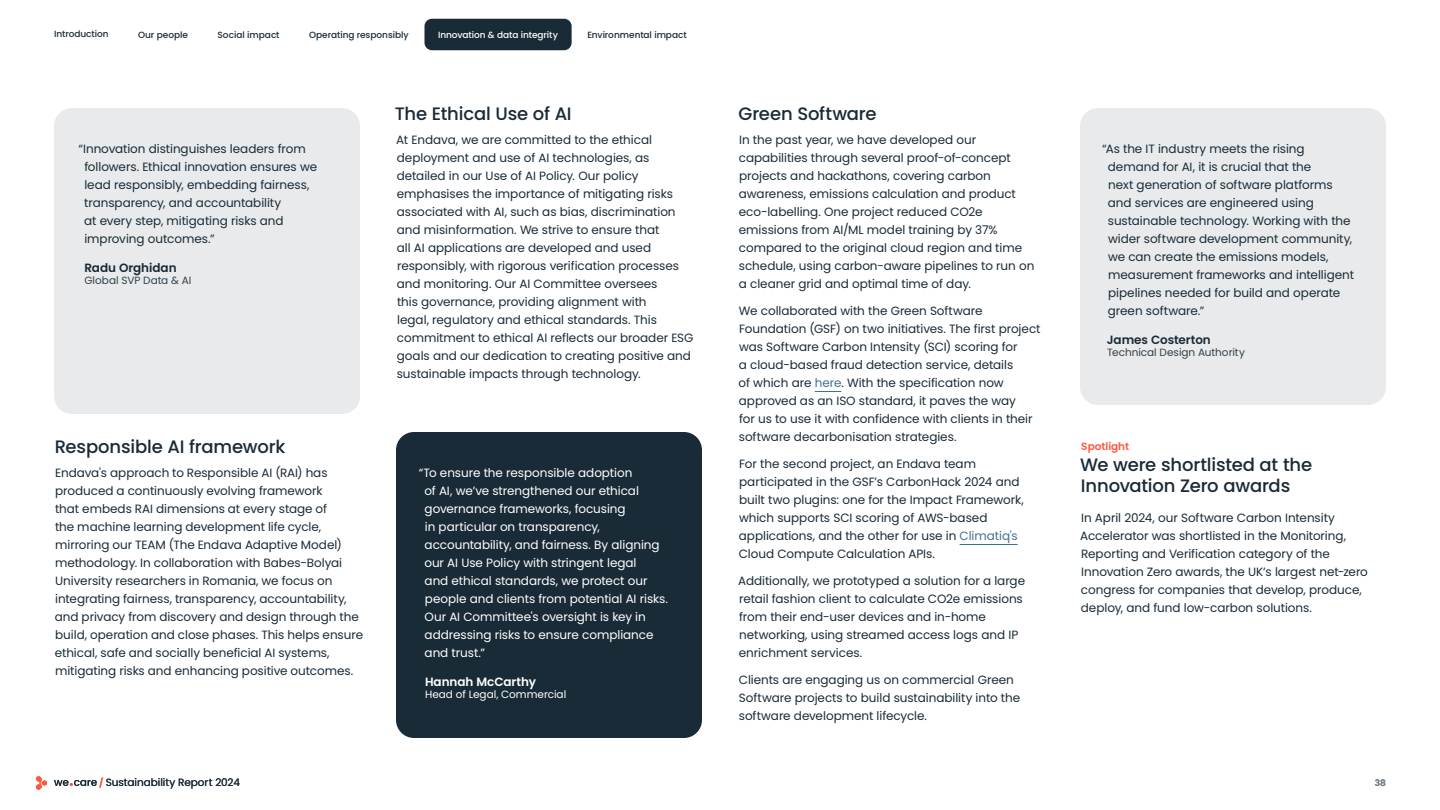
<style>
.page{position:relative;width:1440px;height:810px;background:#fff}
.page>*{position:absolute;margin:0;border:0;box-sizing:border-box;transform-origin:0 0}
.t1{font:500 18px/21px "Dava Sans";letter-spacing:-.01em;color:#192b37}
.t2{font:12px/18px "Dava Sans";letter-spacing:-.005em;color:#192b37}
.t3{font:12px/18px "Dava Sans";letter-spacing:-.005em;color:#fff}
.t4{font:700 12px "Dava Sans";letter-spacing:-.005em;color:#192b37}
.t5{font:700 12px "Dava Sans";letter-spacing:-.005em;color:#fff}
.t6{font:10.5px "Dava Sans";letter-spacing:-.005em;color:#30404b}
.t7{font:10.5px "Dava Sans";letter-spacing:-.005em;color:#192b37}
.t8{font:10.5px "Dava Sans";letter-spacing:-.005em;color:#fff}
.t9{font:700 10.5px "Dava Sans";letter-spacing:-.005em;color:#ff5640}
.t10{font:500 9px "Dava Sans";letter-spacing:-.005em;color:#192b37}
.t11{font:500 9px "Dava Sans";letter-spacing:-.005em;color:#fff}
.t12{font:700 9px "Dava Sans";color:#758087}
.t13{font:700 9px "Dava Sans";color:#ff5640}
.s1{color:#417191}
</style>
<div class="page">
<svg style="left:36px;top:776px;width:11px;height:14px"></svg>
<svg style="left:54px;top:780px;width:43px;height:6px"></svg>
<div style="left:424px;top:19px;width:148px;height:31px;background:#192b37;border-radius:8px"></div>
<div style="left:54px;top:108px;width:306px;height:306px;background:#e8eaeb;border-radius:18px"></div>
<div style="left:396px;top:432px;width:306px;height:306px;background:#192b37;border-radius:18px"></div>
<div style="left:1080px;top:108px;width:306px;height:297px;background:#e8eaeb;border-radius:18px"></div>
<svg style="left:815px;top:391px;width:26px;height:1px"></svg>
<hr style="left:960px;top:544px;width:58px;height:1px;background:#417191">
<p class="t10" style="left:54px;top:29px;width:56px">Introduction</p>
<p class="t10" style="left:138px;top:29px;width:52px">Our people</p>
<p class="t10" style="left:218px;top:29px;width:64px">Social impact</p>
<p class="t10" style="left:309px;top:29px;width:101px">Operating responsibly</p>
<p class="t11" style="left:438px;top:29px;width:121px">Innovation &amp; data integrity</p>
<p class="t10" style="left:587px;top:29px;width:101px">Environmental impact</p>
<p class="t2" style="left:84px;top:140px;width:235px;text-indent:-6px">“Innovation distinguishes leaders from followers. Ethical innovation ensures we lead responsibly, embedding fairness, transparency, and accountability<br>at every step, mitigating risks and improving outcomes.”</p>
<p class="t4" style="left:85px;top:260px;width:94px">Radu Orghidan</p>
<p class="t6" style="left:84px;top:273px;width:108px">Global SVP Data &amp; AI</p>
<h1 class="t1" style="left:55px;top:436px;width:232px">Responsible AI framework</h1>
<p class="t2" style="left:55px;top:464px;width:310px">Endava's approach to Responsible AI (RAI) has produced a continuously evolving framework<br>that embeds RAI dimensions at every stage of<br>the machine learning development life cycle, mirroring our TEAM (The Endava Adaptive Model) methodology. In collaboration with Babes-Bolyai University researchers in Romania, we focus on integrating fairness, transparency, accountability, and privacy from discovery and design through the build, operation and close phases. This helps ensure ethical, safe and socially beneficial AI systems, mitigating risks and enhancing positive outcomes.</p>
<h1 class="t1" style="left:395px;top:103px;width:178px">The Ethical Use of AI</h1>
<h1 class="t1" style="left:738px;top:103px;width:140px">Green Software</h1>
<p class="t2" style="left:396px;top:131px;width:299px">At Endava, we are committed to the ethical deployment and use of AI technologies, as detailed in our Use of AI Policy. Our policy emphasises the importance of mitigating risks associated with AI, such as bias, discrimination and misinformation. We strive to ensure that<br>all AI applications are developed and used responsibly, with rigorous verification processes and monitoring. Our AI Committee oversees<br>this governance, providing alignment with<br>legal, regulatory and ethical standards. This commitment to ethical AI reflects our broader ESG goals and our dedication to creating positive and sustainable impacts through technology.</p>
<p class="t2" style="left:739px;top:131px;width:297px">In the past year, we have developed our capabilities through several proof-of-concept projects and hackathons, covering carbon awareness, emissions calculation and product eco-labelling. One project reduced CO2e emissions from AI/ML model training by 37% compared to the original cloud region and time schedule, using carbon-aware pipelines to run on a cleaner grid and optimal time of day.</p>
<p class="t2" style="left:739px;top:302px;width:303px">We collaborated with the Green Software Foundation (GSF) on two initiatives. The first project was Software Carbon Intensity (SCI) scoring for<br>a cloud-based fraud detection service, details<br>of which are <span class="s1">here</span>. With the specification now approved as an ISO standard, it paves the way<br>for us to use it with confidence with clients in their software decarbonisation strategies.</p>
<p class="t2" style="left:739px;top:455px;width:287px">For the second project, an Endava team participated in the GSF’s CarbonHack 2024 and built two plugins: one for the Impact Framework, which supports SCI scoring of AWS-based applications, and the other for use in <span class="s1">Climatiq's </span>Cloud Compute Calculation APIs.</p>
<p class="t2" style="left:738px;top:572px;width:288px">Additionally, we prototyped a solution for a large retail fashion client to calculate CO2e emissions from their end-user devices and in-home networking, using streamed access logs and IP enrichment services.</p>
<p class="t2" style="left:739px;top:671px;width:283px">Clients are engaging us on commercial Green<br>Software projects to build sustainability into the software development lifecycle.</p>
<p class="t3" style="left:424px;top:464px;width:245px;text-indent:-6px">“To ensure the responsible adoption<br>of AI, we’ve strengthened our ethical governance frameworks, focusing<br>in particular on transparency, accountability, and fairness. By aligning our AI Use Policy with stringent legal<br>and ethical standards, we protect our people and clients from potential AI risks.<br>Our AI Committee's oversight is key in addressing risks to ensure compliance and trust.”</p>
<p class="t5" style="left:425px;top:674px;width:113px">Hannah McCarthy</p>
<p class="t8" style="left:425px;top:687px;width:143px">Head of Legal, Commercial</p>
<p class="t2" style="left:1108px;top:140px;width:248px;text-indent:-6px">“As the IT industry meets the rising demand for AI, it is crucial that the<br>next generation of software platforms and services are engineered using sustainable technology. Working with the wider software development community, we can create the emissions models, measurement frameworks and intelligent pipelines needed for build and operate green software.”</p>
<p class="t4" style="left:1107px;top:332px;width:105px">James Costerton</p>
<p class="t6" style="left:1107px;top:345px;width:139px">Technical Design Authority</p>
<p class="t9" style="left:1081px;top:440px;width:49px">Spotlight</p>
<h1 class="t1" style="left:1080px;top:454px;width:234px">We were shortlisted at the<br>Innovation Zero awards</h1>
<p class="t2" style="left:1080px;top:509px;width:289px">In April 2024, our Software Carbon Intensity Accelerator was shortlisted in the Monitoring, Reporting and Verification category of the Innovation Zero awards, the UK’s largest net-zero congress for companies that develop, produce, deploy, and fund low-carbon solutions.</p>
<p class="t13" style="left:99px;top:777px;width:6px">/</p>
<p class="t7" style="left:106px;top:776px;width:136px">Sustainability Report 2024</p>
<p class="t12" style="left:1375px;top:777px;width:13px">38</p>
</div>
